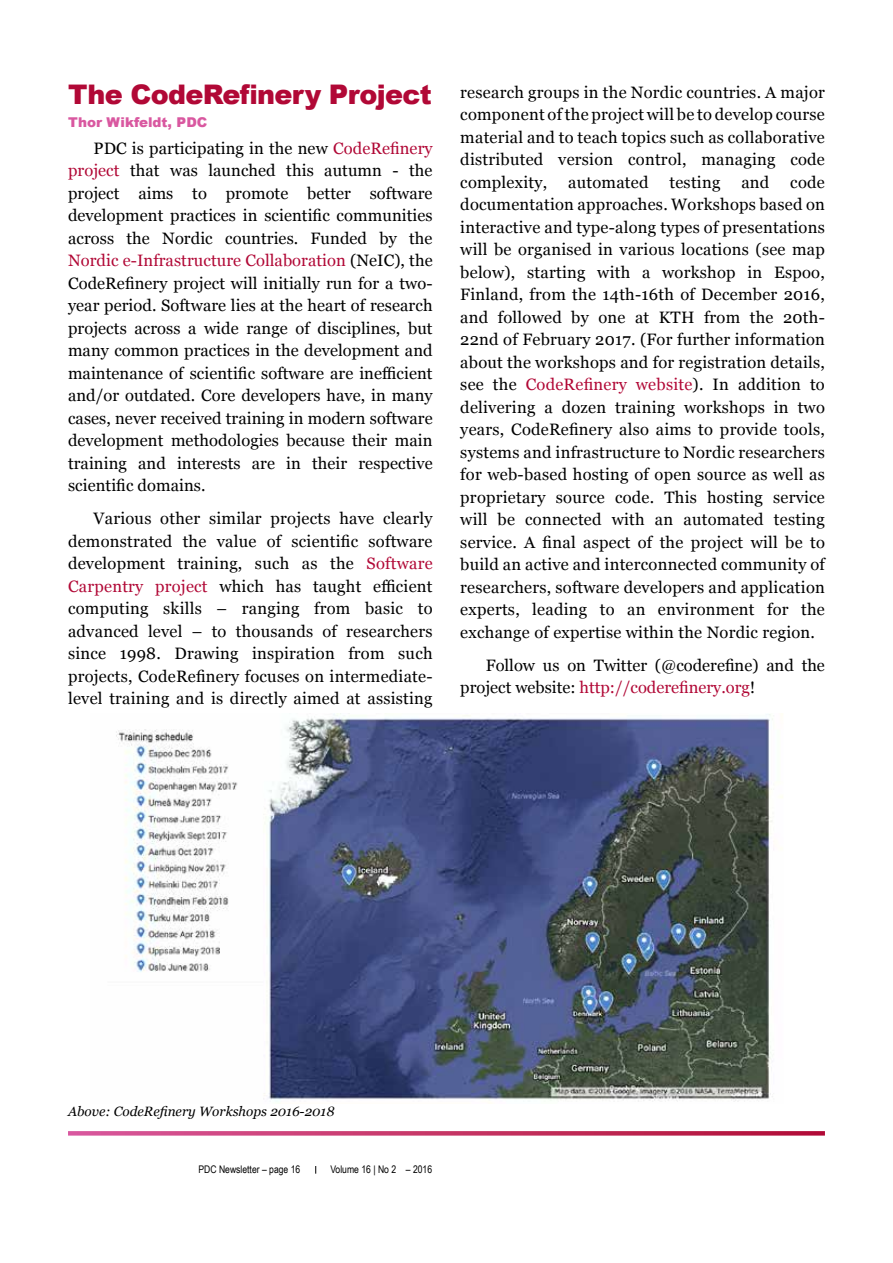
<style>
.page{position:relative;width:893px;height:1263px;background:#fff}
.page>*{position:absolute;margin:0;border:0;box-sizing:border-box;transform-origin:0 0}
.t1{font:900 27px "Arial";letter-spacing:-.025em;color:#b10836}
.t2{font:16.5px/22.5px "Georgia";letter-spacing:.015em;color:#000;text-align:justify}
.t3{font:italic 13.5px "Georgia";color:#000}
.t4{font:900 13.5px "Arial";color:#d958a0}
.t5{font:10.5px "Arial Narrow";color:#000}
.s1{color:#b10836}
</style>
<div class="page">
<svg style="left:68px;top:1131px;width:757px;height:4px"></svg>
<img style="left:116px;top:714px;width:667px;height:389px">
<h1 class="t1" style="left:68px;top:75px;width:365px">The CodeRefinery Project</h1>
<p class="t4" style="left:68px;top:112px;width:141px">Thor Wikfeldt, PDC</p>
<p class="t2" style="left:68px;top:136px;width:366px;text-indent:26px">PDC is participating in the new <span class="s1">CodeRefinery project</span> that was launched this autumn - the project aims to promote better software development practices in scientific communities across the Nordic countries. Funded by the <span class="s1">Nordic e-Infrastructure Collaboration</span> (NeIC), the CodeRefinery project will initially run for a two&shy;year period. Software lies at the heart of research projects across a wide range of disciplines, but many common practices in the development and maintenance of scientific software are inefficient and/or outdated. Core developers have, in many cases, never received training in modern software development methodologies because their main training and interests are in their respective scientific domains.</p>
<p class="t2" style="left:68px;top:506px;width:366px;text-indent:26px">Various other similar projects have clearly demonstrated the value of scientific software development training, such as the <span class="s1">Software Carpentry project</span> which has taught efficient computing skills – ranging from basic to advanced level – to thousands of researchers since 1998. Drawing inspiration from such projects, CodeRefinery focuses on intermediate&shy;level training and is directly aimed at assisting</p>
<p class="t2" style="left:460px;top:80px;width:366px">research groups in the Nordic countries. A major component of the project will be to develop course material and to teach topics such as collaborative distributed version control, managing code complexity,</p>
<p class="t2" style="left:460px;top:170px;width:366px;text-indent:330px">code documentation approaches. Workshops based on interactive and type-along types of presentations will be organised in various locations (see map below), starting with a workshop in Espoo, Finland, from the 14th-16th of December 2016, and followed by one at KTH from the 20th-22nd of February 2017. (For further information about the workshops and for registration details, see the <span class="s1">CodeRefinery website</span>). In addition to delivering a dozen training workshops in two years, CodeRefinery also aims to provide tools, systems and infrastructure to Nordic researchers for web-based hosting of open source as well as proprietary source code. This hosting service will be connected with an automated testing service. A final aspect of the project will be to build an active and interconnected community of researchers, software developers and application experts, leading to an environment for the exchange of expertise within the Nordic region.</p>
<p class="t2" style="left:460px;top:653px;width:366px;text-indent:26px">Follow us on Twitter (@coderefine) and the project website: <span class="s1">http://coderefinery.org</span>!</p>
<p class="t2" style="left:568px;top:170px;width:82px">automated</p>
<p class="t2" style="left:669px;top:170px;width:52px">testing</p>
<p class="t2" style="left:741px;top:170px;width:30px">and</p>
<p class="t3" style="left:68px;top:1102px;width:268px">Above: CodeRefinery Workshops 2016-2018</p>
<p class="t5" style="left:198px;top:1161px;width:103px">PDC Newsletter – page 16</p>
<p class="t5" style="left:330px;top:1161px;width:103px">Volume 16 | No 2 – 2016</p>
</div>
